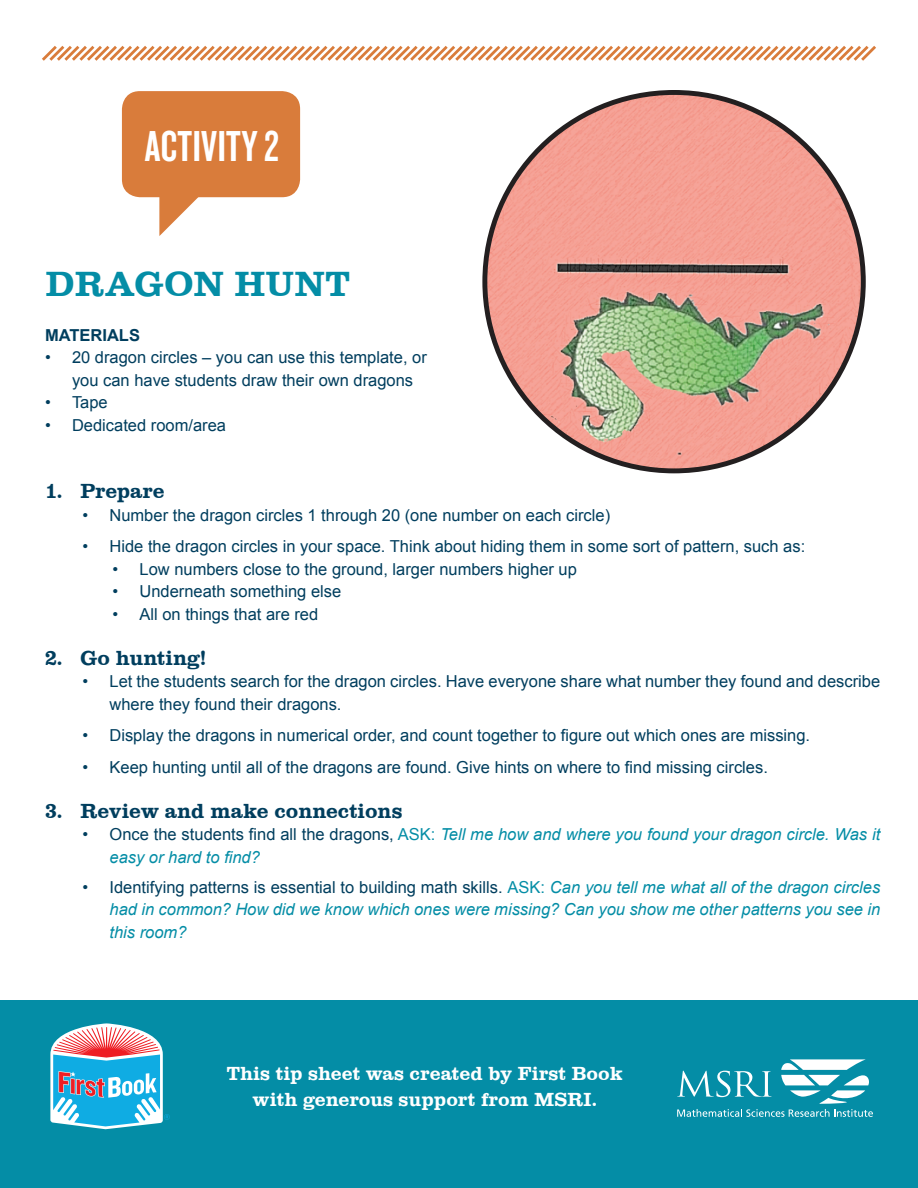
<style>
.page{position:relative;width:918px;height:1188px;background:#fff}
.page>*{position:absolute;margin:0;border:0;box-sizing:border-box;transform-origin:0 0}
.t1{font:45px "Knockout 48 Featherweight";letter-spacing:.01em;color:#fff}
.t2{font:36px "Clarendon";color:#048da6}
.t3{font:21px "Clarendon";color:#003e5e}
.t4{font:19.5px/25.5px "Clarendon";color:#fff;text-align:center}
.t5{font:16.5px/22.5px "Arial";color:#003e5e}
.t6{font:italic 16.5px/22.5px "Arial";color:#048da6}
.t7{font:700 16.5px "Arial";color:#003e5e}
.s1{font-style:normal;color:#003e5e}
.s2{font-style:normal}
</style>
<div class="page">
<div style="left:0;top:1000px;width:918px;height:188px;background:#048da6"></div>
<svg style="left:677px;top:1059px;width:196px;height:58px"></svg>
<svg style="left:50px;top:1023px;width:120px;height:106px"></svg>
<div style="left:122px;top:91px;width:178px;height:106px;background:#d97c3b;border-radius:18px"></div>
<svg style="left:159px;top:197px;width:41px;height:39px"></svg>
<svg style="left:42px;top:46px;width:834px;height:15px"></svg>
<img style="left:485px;top:92px;width:378px;height:379px;border-radius:189px">
<p class="t1" style="left:145px;top:118px;width:136px">ACTIVITY 2</p>
<p class="t2" style="left:45px;top:263px;width:307px">DRAGON HUNT</p>
<p class="t7" style="left:45px;top:324px;width:97px">MATERIALS</p>
<p class="t5" style="left:45px;top:346px;width:383px">• 20 dragon circles – you can use this template, or</p>
<p class="t5" style="left:72px;top:369px;width:343px">you can have students draw their own dragons</p>
<p class="t5" style="left:45px;top:391px;width:64px">• Tape</p>
<p class="t5" style="left:45px;top:414px;width:183px">• Dedicated room/area</p>
<p class="t3" style="left:45px;top:479px;width:121px">1. Prepare</p>
<p class="t5" style="left:82px;top:504px;width:529px">• Number the dragon circles 1 through 20 (one number on each circle)</p>
<p class="t5" style="left:82px;top:535px;width:724px">• Hide the dragon circles in your space. Think about hiding them in some sort of pattern, such as:</p>
<p class="t5" style="left:112px;top:558px;width:466px">• Low numbers close to the ground, larger numbers higher up</p>
<p class="t5" style="left:112px;top:580px;width:230px">• Underneath something else</p>
<p class="t5" style="left:112px;top:603px;width:207px">• All on things that are red</p>
<p class="t3" style="left:45px;top:646px;width:163px">2. Go hunting!</p>
<p class="t5" style="left:110px;top:670px;width:772px;text-indent:-27px">• Let the students search for the dragon circles. Have everyone share what number they found and describe where they found their dragons.</p>
<p class="t5" style="left:82px;top:724px;width:729px">• Display the dragons in numerical order, and count together to figure out which ones are missing.</p>
<p class="t5" style="left:82px;top:756px;width:687px">• Keep hunting until all of the dragons are found. Give hints on where to find missing circles.</p>
<p class="t3" style="left:45px;top:799px;width:359px">3. Review and make connections</p>
<p class="t6" style="left:110px;top:823px;width:772px;text-indent:-27px"><span class="s1">• Once the students find all the dragons,</span> <span class="s2">ASK:</span> Tell me how and where you found your dragon circle. Was it easy or hard to find?</p>
<p class="t6" style="left:110px;top:876px;width:772px;text-align:justify;text-indent:-27px"><span class="s1">• Identifying patterns is essential to building math skills.</span> <span class="s2">ASK:</span> Can you tell me what all of the dragon circles had in common? How did we know which ones were missing? Can you show me other patterns you see in this room?</p>
<p class="t4" style="left:227px;top:1061px;width:397px">This tip sheet was created by First Book with generous support from MSRI.</p>
</div>
